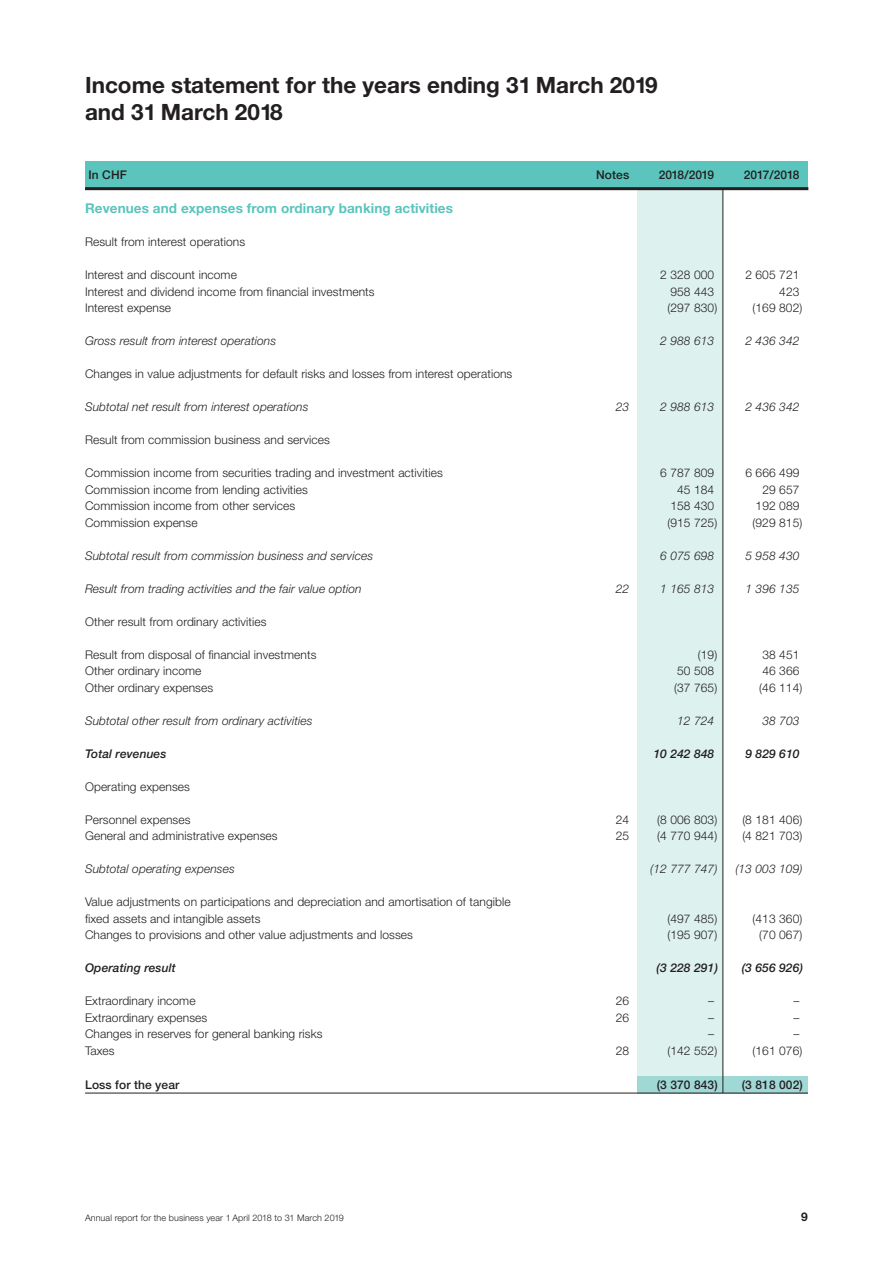
<style>
.page{position:relative;width:893px;height:1263px;background:#fff}
.page>*{position:absolute;margin:0;border:0;box-sizing:border-box;transform-origin:0 0}
.t1{font:700 22.5px/27px "Helvetica Neue LT Std";color:#231f20}
.t2{font:700 13.5px "Helvetica Neue LT Std";letter-spacing:.005em;color:#5ac4bd}
.t3{font:300 12px/16.5px "Helvetica Neue LT Std";letter-spacing:.005em;color:#231f20}
.t4{font:italic 300 12px "Helvetica Neue LT Std";letter-spacing:.005em;color:#231f20}
.t5{font:italic 500 12px "Helvetica Neue LT Std";letter-spacing:.005em;color:#231f20}
.t6{font:500 12px "Helvetica Neue LT Std";letter-spacing:.005em;color:#231f20}
.t7{font:500 12px "Helvetica Neue LT Std";letter-spacing:-.015em;color:#231f20}
.t8{font:700 12px "Helvetica Neue LT Std";color:#231f20}
.t9{font:300 9px "Helvetica Neue LT Std";letter-spacing:.01em;color:#231f20}
</style>
<div class="page">
<div style="left:638px;top:189px;width:85px;height:899px;background:#ddf1ef"></div>
<div style="left:638px;top:1076px;width:170px;height:17px;background:#a0d8d6"></div>
<hr style="left:723px;top:181px;width:1px;height:912px;background:#231f20">
<div style="left:85px;top:161px;width:723px;height:28px;background:#5ac4bd"></div>
<hr style="left:85px;top:187px;width:723px;height:3px;background:#231f20">
<hr style="left:85px;top:1093px;width:723px;height:1px;background:#231f20">
<h1 class="t1" style="left:85px;top:71px;width:574px">Income statement for the years ending 31 March 2019 and 31 March 2018</h1>
<p class="t6" style="left:88px;top:167px;width:40px">In CHF</p>
<p class="t6" style="left:596px;top:167px;width:35px">Notes</p>
<p class="t7" style="left:659px;top:167px;width:57px">2018/2019</p>
<p class="t7" style="left:744px;top:167px;width:57px">2017/2018</p>
<p class="t2" style="left:85px;top:200px;width:369px">Revenues and expenses from ordinary banking activities</p>
<p class="t3" style="left:85px;top:233px;width:162px">Result from interest operations</p>
<p class="t3" style="left:85px;top:266px;width:153px">Interest and discount income</p>
<p class="t3" style="left:660px;top:266px;width:56px">2 328 000</p>
<p class="t3" style="left:745px;top:266px;width:56px">2 605 721</p>
<p class="t3" style="left:85px;top:283px;width:291px">Interest and dividend income from financial investments</p>
<p class="t3" style="left:670px;top:283px;width:45px">958 443</p>
<p class="t3" style="left:779px;top:283px;width:22px">423</p>
<p class="t3" style="left:85px;top:299px;width:88px">Interest expense</p>
<p class="t3" style="left:667px;top:299px;width:51px">(297 830)</p>
<p class="t3" style="left:752px;top:299px;width:51px">(169 802)</p>
<p class="t4" style="left:85px;top:334px;width:193px">Gross result from interest operations</p>
<p class="t4" style="left:660px;top:334px;width:56px">2 988 613</p>
<p class="t4" style="left:745px;top:334px;width:56px">2 436 342</p>
<p class="t3" style="left:85px;top:365px;width:429px">Changes in value adjustments for default risks and losses from interest operations</p>
<p class="t4" style="left:85px;top:400px;width:225px">Subtotal net result from interest operations</p>
<p class="t4" style="left:616px;top:400px;width:15px">23</p>
<p class="t4" style="left:660px;top:400px;width:56px">2 988 613</p>
<p class="t4" style="left:745px;top:400px;width:56px">2 436 342</p>
<p class="t3" style="left:85px;top:431px;width:246px">Result from commission business and services</p>
<p class="t3" style="left:85px;top:464px;width:359px">Commission income from securities trading and investment activities</p>
<p class="t3" style="left:660px;top:464px;width:56px">6 787 809</p>
<p class="t3" style="left:745px;top:464px;width:56px">6 666 499</p>
<p class="t3" style="left:85px;top:481px;width:224px">Commission income from lending activities</p>
<p class="t3" style="left:677px;top:481px;width:39px">45 184</p>
<p class="t3" style="left:762px;top:481px;width:39px">29 657</p>
<p class="t3" style="left:85px;top:497px;width:212px">Commission income from other services</p>
<p class="t3" style="left:670px;top:497px;width:45px">158 430</p>
<p class="t3" style="left:756px;top:497px;width:45px">192 089</p>
<p class="t3" style="left:85px;top:514px;width:114px">Commission expense</p>
<p class="t3" style="left:667px;top:514px;width:51px">(915 725)</p>
<p class="t3" style="left:752px;top:514px;width:51px">(929 815)</p>
<p class="t4" style="left:85px;top:548px;width:290px">Subtotal result from commission business and services</p>
<p class="t4" style="left:660px;top:548px;width:56px">6 075 698</p>
<p class="t4" style="left:745px;top:548px;width:56px">5 958 430</p>
<p class="t4" style="left:85px;top:581px;width:278px">Result from trading activities and the fair value option</p>
<p class="t4" style="left:616px;top:581px;width:15px">22</p>
<p class="t4" style="left:660px;top:581px;width:56px">1 165 813</p>
<p class="t4" style="left:745px;top:581px;width:56px">1 396 135</p>
<p class="t3" style="left:85px;top:613px;width:183px">Other result from ordinary activities</p>
<p class="t3" style="left:85px;top:646px;width:233px">Result from disposal of financial investments</p>
<p class="t3" style="left:698px;top:646px;width:21px">(19)</p>
<p class="t3" style="left:762px;top:646px;width:39px">38 451</p>
<p class="t3" style="left:85px;top:662px;width:118px">Other ordinary income</p>
<p class="t3" style="left:677px;top:662px;width:39px">50 508</p>
<p class="t3" style="left:762px;top:662px;width:39px">46 366</p>
<p class="t3" style="left:85px;top:679px;width:130px">Other ordinary expenses</p>
<p class="t3" style="left:674px;top:679px;width:45px">(37 765)</p>
<p class="t3" style="left:759px;top:679px;width:45px">(46 114)</p>
<p class="t4" style="left:85px;top:713px;width:229px">Subtotal other result from ordinary activities</p>
<p class="t4" style="left:677px;top:713px;width:39px">12 724</p>
<p class="t4" style="left:762px;top:713px;width:39px">38 703</p>
<p class="t5" style="left:85px;top:746px;width:83px">Total revenues</p>
<p class="t5" style="left:653px;top:746px;width:62px">10 242 848</p>
<p class="t5" style="left:745px;top:746px;width:56px">9 829 610</p>
<p class="t3" style="left:85px;top:778px;width:106px">Operating expenses</p>
<p class="t3" style="left:85px;top:811px;width:107px">Personnel expenses</p>
<p class="t3" style="left:616px;top:811px;width:15px">24</p>
<p class="t3" style="left:657px;top:811px;width:61px">(8 006 803)</p>
<p class="t3" style="left:742px;top:811px;width:61px">(8 181 406)</p>
<p class="t3" style="left:85px;top:827px;width:194px">General and administrative expenses</p>
<p class="t3" style="left:616px;top:827px;width:15px">25</p>
<p class="t3" style="left:657px;top:827px;width:61px">(4 770 944)</p>
<p class="t3" style="left:742px;top:827px;width:61px">(4 821 703)</p>
<p class="t4" style="left:85px;top:862px;width:151px">Subtotal operating expenses</p>
<p class="t4" style="left:650px;top:862px;width:69px">(12 777 747)</p>
<p class="t4" style="left:735px;top:862px;width:69px">(13 003 109)</p>
<p class="t3" style="left:85px;top:893px;width:427px">Value adjustments on participations and depreciation and amortisation of tangible fixed assets and intangible assets</p>
<p class="t3" style="left:667px;top:910px;width:51px">(497 485)</p>
<p class="t3" style="left:752px;top:910px;width:51px">(413 360)</p>
<p class="t3" style="left:85px;top:926px;width:329px">Changes to provisions and other value adjustments and losses</p>
<p class="t3" style="left:667px;top:926px;width:51px">(195 907)</p>
<p class="t3" style="left:759px;top:926px;width:45px">(70 067)</p>
<p class="t5" style="left:85px;top:961px;width:92px">Operating result</p>
<p class="t5" style="left:657px;top:961px;width:63px">(3 228 291)</p>
<p class="t5" style="left:742px;top:961px;width:63px">(3 656 926)</p>
<p class="t3" style="left:85px;top:992px;width:112px">Extraordinary income</p>
<p class="t3" style="left:616px;top:992px;width:15px">26</p>
<p class="t3" style="left:708px;top:992px;width:7px">–</p>
<p class="t3" style="left:793px;top:992px;width:7px">–</p>
<p class="t3" style="left:85px;top:1009px;width:124px">Extraordinary expenses</p>
<p class="t3" style="left:616px;top:1009px;width:15px">26</p>
<p class="t3" style="left:708px;top:1009px;width:7px">–</p>
<p class="t3" style="left:793px;top:1009px;width:7px">–</p>
<p class="t3" style="left:85px;top:1025px;width:239px">Changes in reserves for general banking risks</p>
<p class="t3" style="left:708px;top:1025px;width:7px">–</p>
<p class="t3" style="left:793px;top:1025px;width:7px">–</p>
<p class="t3" style="left:85px;top:1042px;width:31px">Taxes</p>
<p class="t3" style="left:616px;top:1042px;width:15px">28</p>
<p class="t3" style="left:667px;top:1042px;width:51px">(142 552)</p>
<p class="t3" style="left:752px;top:1042px;width:51px">(161 076)</p>
<p class="t6" style="left:85px;top:1078px;width:96px">Loss for the year</p>
<p class="t6" style="left:657px;top:1078px;width:62px">(3 370 843)</p>
<p class="t6" style="left:742px;top:1078px;width:62px">(3 818 002)</p>
<p class="t9" style="left:85px;top:1212px;width:260px">Annual report for the business year 1 April 2018 to 31 March 2019</p>
<p class="t8" style="left:801px;top:1209px;width:8px">9</p>
</div>
